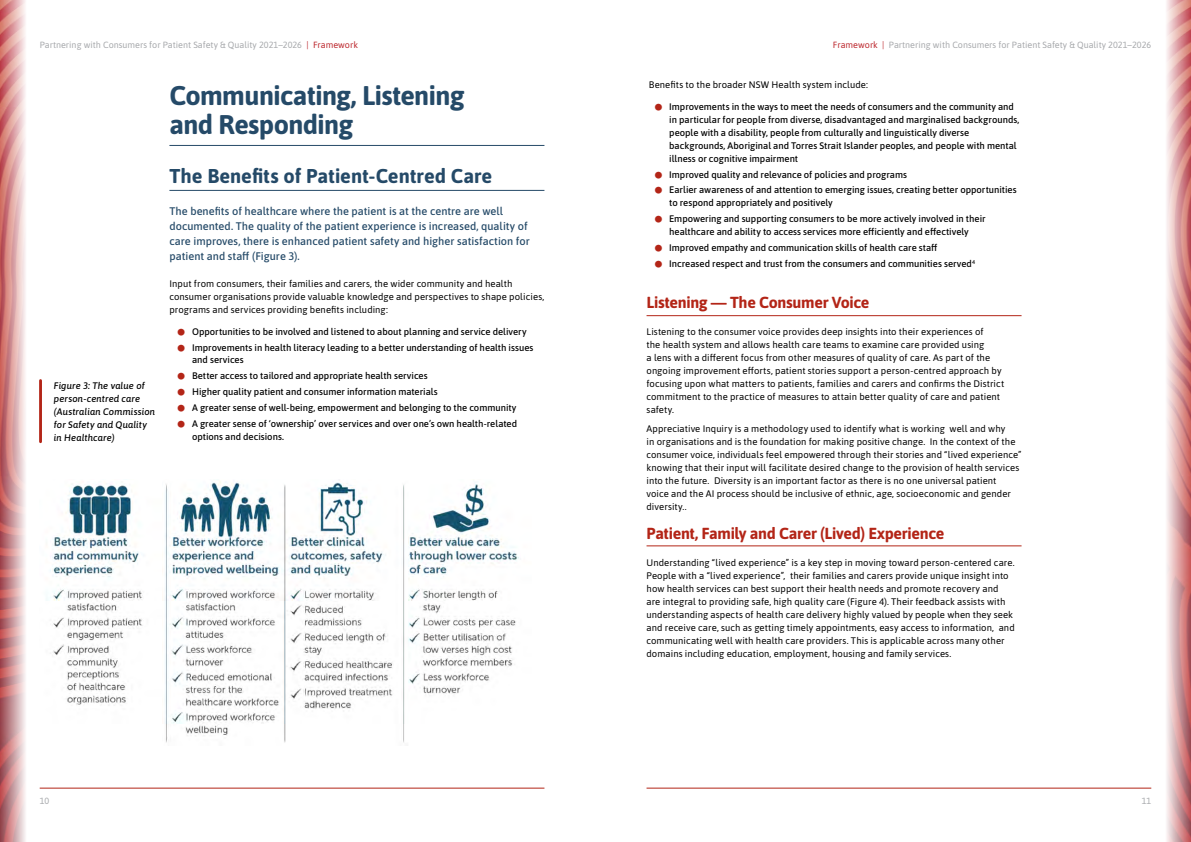
<style>
.page{position:relative;width:1191px;height:842px;background:#fff}
.page>*{position:absolute;margin:0;border:0;box-sizing:border-box;transform-origin:0 0}
.t1{font:700 27px/29px "Asap";letter-spacing:-.02em;color:#254a68}
.t2{font:700 20px "Asap";color:#254a68}
.t3{font:700 16px "Asap";letter-spacing:-.02em;color:#b32517}
.t4{font:500 11px/15px "Asap";color:#254a68}
.t5{font:9.5px/13px "Asap";letter-spacing:.005em;color:#000}
.t6{font:500 9.5px/15.8px "Asap";color:#000}
.t7{font:italic 500 9.5px/13px "Asap";letter-spacing:.015em;color:#000}
.t8{font:9px "Asap";color:#a7a9ac}
.s1{color:#bc282e}
</style>
<div class="page">
<img style="left:0;top:0;width:57px;height:842px">
<hr style="left:40px;top:788px;width:504px;height:1px;background:#b32517">
<hr style="left:646px;top:788px;width:505px;height:1px;background:#b32517">
<img style="left:1134px;top:0;width:57px;height:842px">
<hr style="left:169px;top:145px;width:375px;height:1px;background:#254a68">
<hr style="left:169px;top:190px;width:375px;height:1px;background:#254a68">
<hr style="left:646px;top:315px;width:375px;height:1px;background:#b32517">
<hr style="left:646px;top:546px;width:375px;height:1px;background:#b32517">
<img style="left:40px;top:479px;width:479px;height:267px">
<hr style="left:39px;top:381px;width:3px;height:61px;background:#b32517">
<p class="t8" style="left:40px;top:39px;width:320px">Partnering with Consumers for Patient Safety &amp; Quality 2021–2026 <span class="s1">| Framework</span></p>
<p class="t8" style="left:833px;top:39px;width:320px"><span class="s1">Framework |</span> Partnering with Consumers for Patient Safety &amp; Quality 2021–2026</p>
<p class="t7" style="left:54px;top:378px;width:103px">Figure 3: The value of person-centred care (Australian Commission for Safety and Quality in Healthcare)</p>
<h1 class="t1" style="left:169px;top:79px;width:296px">Communicating, Listening and Responding</h1>
<h2 class="t2" style="left:169px;top:162px;width:324px">The Benefits of Patient-Centred Care</h2>
<p class="t4" style="left:169px;top:203px;width:362px">The benefits of healthcare where the patient is at the centre are well documented. The quality of the patient experience is increased, quality of care improves, there is enhanced patient safety and higher satisfaction for patient and staff (Figure 3).</p>
<p class="t5" style="left:169px;top:277px;width:376px">Input from consumers, their families and carers, the wider community and health consumer organisations provide valuable knowledge and perspectives to shape policies, programs and services providing benefits including:</p>
<p class="t6" style="left:192px;top:323px;width:343px">Opportunities to be involved and listened to about planning and service delivery<br>Improvements in health literacy leading to a better understanding of health issues</p>
<p class="t6" style="left:192px;top:352px;width:326px">and services<br>Better access to tailored and appropriate health services<br>Higher quality patient and consumer information materials<br>A greater sense of well-being, empowerment and belonging to the community A greater sense of ‘ownership’ over services and over one’s own health-related</p>
<p class="t6" style="left:192px;top:428px;width:93px">options and decisions.</p>
<p class="t5" style="left:649px;top:78px;width:221px">Benefits to the broader NSW Health system include:</p>
<p class="t6" style="left:669px;top:99px;width:352px;line-height:13px">Improvements in the ways to meet the needs of consumers and the community and in particular for people from diverse, disadvantaged and marginalised backgrounds, people with a disability, people from culturally and linguistically diverse backgrounds, Aboriginal and Torres Strait Islander peoples, and people with mental illness or cognitive impairment</p>
<p class="t6" style="left:669px;top:166px;width:349px">Improved quality and relevance of policies and programs<br>Earlier awareness of and attention to emerging issues, creating better opportunities</p>
<p class="t6" style="left:669px;top:195px;width:318px">to respond appropriately and positively<br>Empowering and supporting consumers to be more actively involved in their</p>
<p class="t6" style="left:669px;top:224px;width:307px">healthcare and ability to access services more efficiently and effectively<br>Improved empathy and communication skills of health care staff<br>Increased respect and trust from the consumers and communities served<sup>4</sup></p>
<h3 class="t3" style="left:646px;top:291px;width:224px">Listening — The Consumer Voice</h3>
<p class="t5" style="left:646px;top:325px;width:359px">Listening to the consumer voice provides deep insights into their experiences of<br>the health system and allows health care teams to examine care provided using<br>a lens with a different focus from other measures of quality of care. As part of the ongoing improvement efforts, patient stories support a person-centred approach by focusing upon what matters to patients, families and carers and confirms the District commitment to the practice of measures to attain better quality of care and patient safety.</p>
<p class="t5" style="left:646px;top:422px;width:376px">Appreciative Inquiry is a methodology used to identify what is working well and why<br>in organisations and is the foundation for making positive change. In the context of the consumer voice, individuals feel empowered through their stories and “lived experience” knowing that their input will facilitate desired change to the provision of health services into the future. Diversity is an important factor as there is no one universal patient<br>voice and the AI process should be inclusive of ethnic, age, socioeconomic and gender diversity..</p>
<h3 class="t3" style="left:646px;top:521px;width:299px">Patient, Family and Carer (Lived) Experience</h3>
<p class="t5" style="left:646px;top:555px;width:370px">Understanding “lived experience” is a key step in moving toward person-centered care.<br>People with a “lived experience”, their families and carers provide unique insight into how health services can best support their health needs and promote recovery and are integral to providing safe, high quality care (Figure 4). Their feedback assists with understanding aspects of health care delivery highly valued by people when they seek and receive care, such as getting timely appointments, easy access to information, and communicating well with health care providers. This is applicable across many other domains including education, employment, housing and family services.</p>
<p class="t8" style="left:40px;top:795px;width:11px">10</p>
<p class="t8" style="left:1141px;top:795px;width:11px">11</p>
</div>
